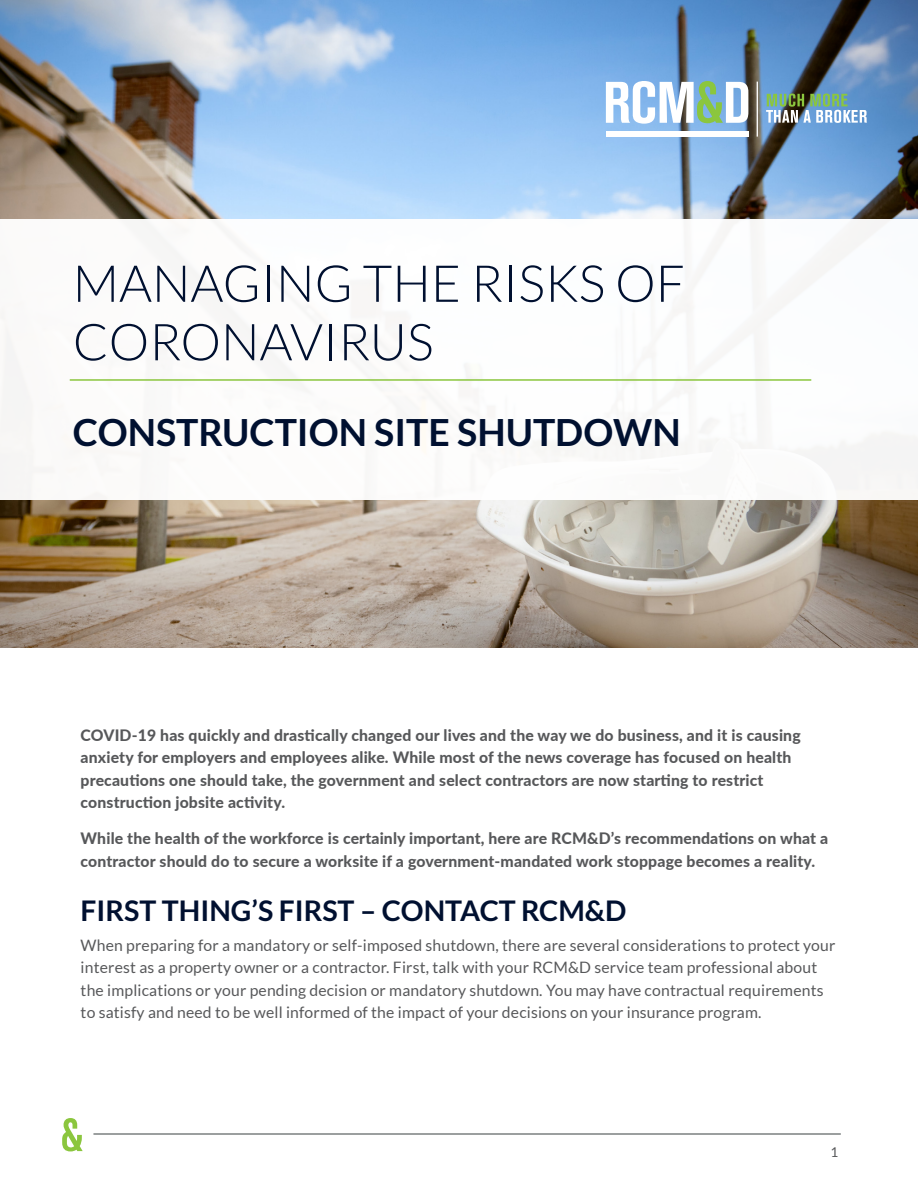
<style>
.page{position:relative;width:918px;height:1188px;background:#fff}
.page>*{position:absolute;margin:0;border:0;box-sizing:border-box;transform-origin:0 0}
.t1{font:300 51px/58.5px "Lato";color:#001030}
.Subhead{font:700 37.5px "Lato";color:#001030}
.Subhead-2{font:700 28.5px "Lato";color:#001030}
.Body{font:800 15.75px/22.5px "Lato";letter-spacing:.01em;color:#57585a}
.Body-2{font:15.75px/22.5px "Lato";letter-spacing:.01em;color:#57585a}
.t2{font:13.5px "Lato";color:#57585a}
</style>
<div class="page">
<hr style="left:93px;top:1133px;width:748px;height:2px;background:#7b8080">
<svg style="left:62px;top:1118px;width:21px;height:33px"></svg>
<img style="left:0;top:0;width:918px;height:648px">
<div style="left:0;top:219px;width:918px;height:281px;background:#fff"></div>
<svg style="left:606px;top:81px;width:142px;height:43px"></svg>
<div style="left:606px;top:131px;width:142px;height:6px;background:#fff"></div>
<svg style="left:766px;top:94px;width:101px;height:29px;background:#85a8a8"></svg>
<hr style="left:757px;top:82px;width:1px;height:55px;background:#fff">
<hr style="left:70px;top:379px;width:741px;height:2px;background:#8bc63e">
<p class="t1" style="left:73px;top:254px;width:614px">MANAGING THE RISKS OF<br>CORONAVIRUS</p>
<p class="Subhead" style="left:73px;top:411px;width:610px">CONSTRUCTION SITE SHUTDOWN</p>
<p class="Body" style="left:81px;top:723px;width:722px">COVID-19 has quickly and drastically changed our lives and the way we do business, and it is causing anxiety for employers and employees alike. While most of the news coverage has focused on health precautions one should take, the government and select contractors are now starting to restrict construction jobsite activity.</p>
<p class="Body" style="left:81px;top:827px;width:749px">While the health of the workforce is certainly important, here are RCM&amp;D’s recommendations on what a contractor should do to secure a worksite if a government-mandated work stoppage becomes a reality.</p>
<p class="Subhead-2" style="left:81px;top:895px;width:547px">FIRST THING’S FIRST – CONTACT RCM&amp;D</p>
<p class="Body-2" style="left:81px;top:934px;width:756px">When preparing for a mandatory or self-imposed shutdown, there are several considerations to protect your interest as a property owner or a contractor. First, talk with your RCM&amp;D service team professional about the implications or your pending decision or mandatory shutdown. You may have contractual requirements to satisfy and need to be well informed of the impact of your decisions on your insurance program.</p>
<p class="t2" style="left:830px;top:1144px;width:9px">1</p>
</div>
